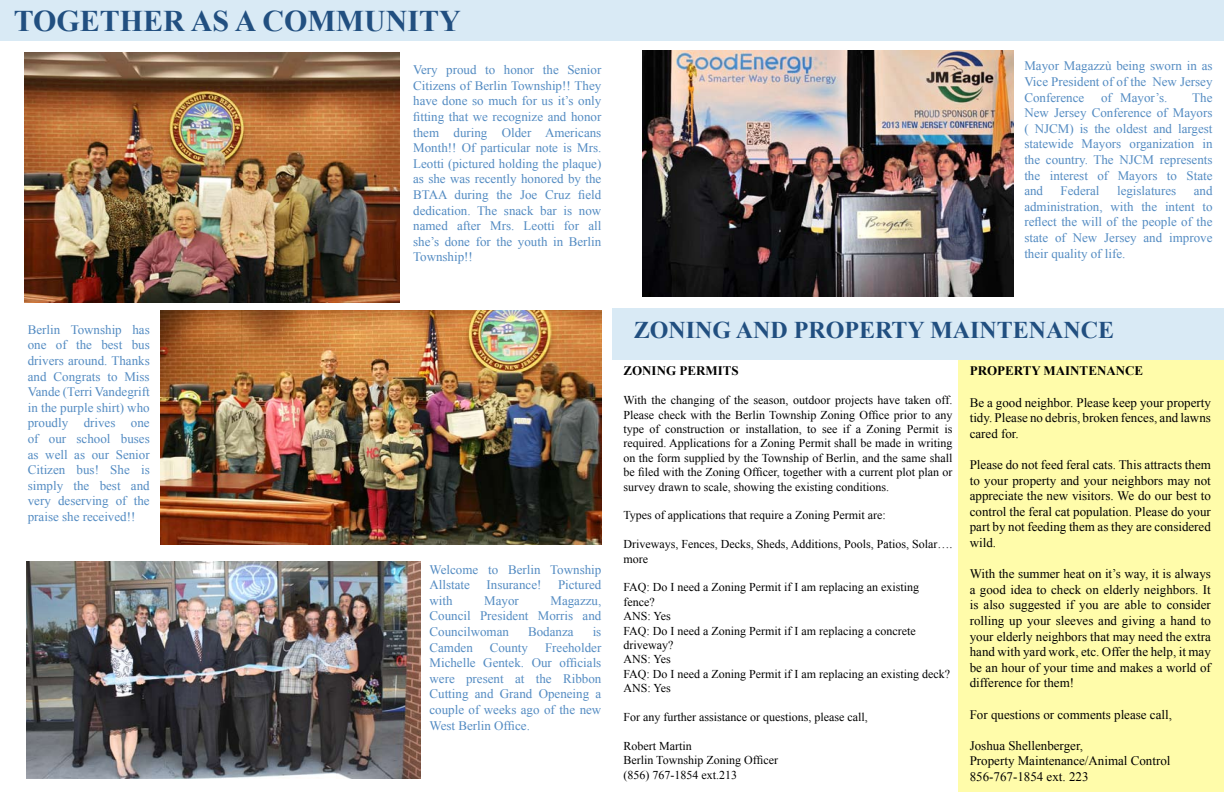
<style>
.page{position:relative;width:1224px;height:792px;background:#fff}
.page>*{position:absolute;margin:0;border:0;box-sizing:border-box;transform-origin:0 0}
.t1{font:700 30px "Times New Roman";color:#214f80}
.t2{font:700 24px "Times New Roman";color:#214f80}
.t3{font:13px/15.6px "Times New Roman";color:#538bc2;text-align:justify}
.t4{font:13px/15.6px "Times New Roman";color:#000;text-align:justify}
.t5{font:700 13px "Times New Roman";color:#000}
.t6{font:12px/14.4px "Times New Roman";color:#000}
</style>
<div class="page">
<div style="left:959px;top:358px;width:265px;height:434px;background:#fffcaa"></div>
<div style="left:0;top:0;width:1224px;height:40px;background:#d9eaf5"></div>
<img style="left:25px;top:52px;width:375px;height:251px">
<img style="left:160px;top:310px;width:442px;height:235px">
<img style="left:26px;top:561px;width:395px;height:218px">
<img style="left:643px;top:51px;width:370px;height:246px">
<div style="left:612px;top:308px;width:612px;height:52px;background:#d9eaf5"></div>
<h1 class="t1" style="left:14px;top:0;width:448px">TOGETHER AS A COMMUNITY</h1>
<p class="t3" style="left:413px;top:62px;width:190px">Very proud to honor the Senior Citizens of Berlin Township!! They have done so much for us it’s only fitting that we recognize and honor them during Older Americans Month!! Of particular note is Mrs.<br>Leotti (pictured holding the plaque) as she was recently honored by the BTAA during the Joe Cruz field dedication. The snack bar is now named after Mrs. Leotti for all she’s done for the youth in Berlin Township!!</p>
<p class="t3" style="left:1024px;top:58px;width:190px">Mayor Magazzù being sworn in as Vice President of of the New Jersey Conference</p>
<p class="t3" style="left:1024px;top:89px;width:190px;text-indent:168px">The New Jersey Conference of Mayors ( NJCM) is the oldest and largest statewide Mayors organization in the country. The NJCM represents the interest of Mayors to State and</p>
<p class="t3" style="left:1101px;top:89px;width:68px">of Mayor’s.</p>
<p class="t3" style="left:1024px;top:183px;width:190px;text-indent:169px">and administration, with the intent to reflect the will of the people of the state of New Jersey and improve their quality of life.</p>
<p class="t3" style="left:1061px;top:183px;width:40px">Federal</p>
<p class="t3" style="left:1117px;top:183px;width:61px">legislatures</p>
<p class="t3" style="left:28px;top:321px;width:123px">Berlin Township has one of the best bus drivers around. Thanks and Congrats to Miss Vande (Terri Vandegrift in the purple shirt) who proudly drives one of our school buses as well as our Senior Citizen bus! She is simply the best and very deserving of the praise she received!!</p>
<p class="t3" style="left:430px;top:561px;width:173px">Welcome to Berlin Township<br>Allstate</p>
<p class="t3" style="left:487px;top:577px;width:56px">Insurance!</p>
<p class="t3" style="left:558px;top:577px;width:45px">Pictured</p>
<p class="t3" style="left:430px;top:592px;width:25px">with</p>
<p class="t3" style="left:484px;top:592px;width:36px">Mayor</p>
<p class="t3" style="left:430px;top:592px;width:173px;text-indent:121px">Magazzu, Council President Morris and Councilwoman</p>
<p class="t3" style="left:528px;top:624px;width:47px">Bodanza</p>
<p class="t3" style="left:593px;top:624px;width:10px">is</p>
<p class="t3" style="left:430px;top:639px;width:173px;text-indent:116px">Freeholder Michelle Gentek. Our officials were present at the Ribbon Cutting and Grand Openeing a couple of weeks ago of the new West Berlin Office.</p>
<p class="t3" style="left:430px;top:639px;width:45px">Camden</p>
<p class="t3" style="left:490px;top:639px;width:40px">County</p>
<h2 class="t2" style="left:634px;top:313px;width:482px">ZONING AND PROPERTY MAINTENANCE</h2>
<p class="t5" style="left:623px;top:362px;width:117px">ZONING PERMITS</p>
<p class="t6" style="left:623px;top:393px;width:330px;text-align:justify">With the changing of the season, outdoor projects have taken off.<br>Please check with the Berlin Township Zoning Office prior to any type of construction or installation, to see if a Zoning Permit is required. Applications for a Zoning Permit shall be made in writing on the form supplied by the Township of Berlin, and the same shall be filed with the Zoning Officer, together with a current plot plan or survey drawn to scale, showing the existing conditions.</p>
<p class="t6" style="left:623px;top:508px;width:264px">Types of applications that require a Zoning Permit are:</p>
<p class="t6" style="left:623px;top:537px;width:330px">Driveways, Fences, Decks, Sheds, Additions, Pools, Patios, Solar…. more</p>
<p class="t6" style="left:623px;top:580px;width:328px">FAQ: Do I need a Zoning Permit if I am replacing an existing fence?<br>ANS: Yes<br>FAQ: Do I need a Zoning Permit if I am replacing a concrete driveway?<br>ANS: Yes<br>FAQ: Do I need a Zoning Permit if I am replacing an existing deck?<br>ANS: Yes</p>
<p class="t6" style="left:623px;top:710px;width:246px">For any further assistance or questions, please call,</p>
<p class="t6" style="left:623px;top:738px;width:156px">Robert Martin<br>Berlin Township Zoning Officer (856) 767-1854 ext.213</p>
<p class="t5" style="left:970px;top:362px;width:175px">PROPERTY MAINTENANCE</p>
<p class="t4" style="left:970px;top:394px;width:243px">Be a good neighbor. Please keep your property tidy. Please no debris, broken fences, and lawns cared for.</p>
<p class="t4" style="left:970px;top:457px;width:243px">Please do not feed feral cats. This attracts them to your property and your neighbors may not appreciate the new visitors. We do our best to control the feral cat population. Please do your part by not feeding them as they are considered wild.</p>
<p class="t4" style="left:970px;top:566px;width:243px">With the summer heat on it’s way, it is always a good idea to check on elderly neighbors. It is also suggested if you are able to consider rolling up your sleeves and giving a hand to your elderly neighbors that may need the extra hand with yard work, etc. Offer the help, it may be an hour of your time and makes a world of difference for them!</p>
<p class="t4" style="left:970px;top:706px;width:204px">For questions or comments please call,</p>
<p class="t4" style="left:970px;top:737px;width:202px;text-align:left">Joshua Shellenberger,<br>Property Maintenance/Animal Control<br>856-767-1854 ext. 223</p>
</div>
